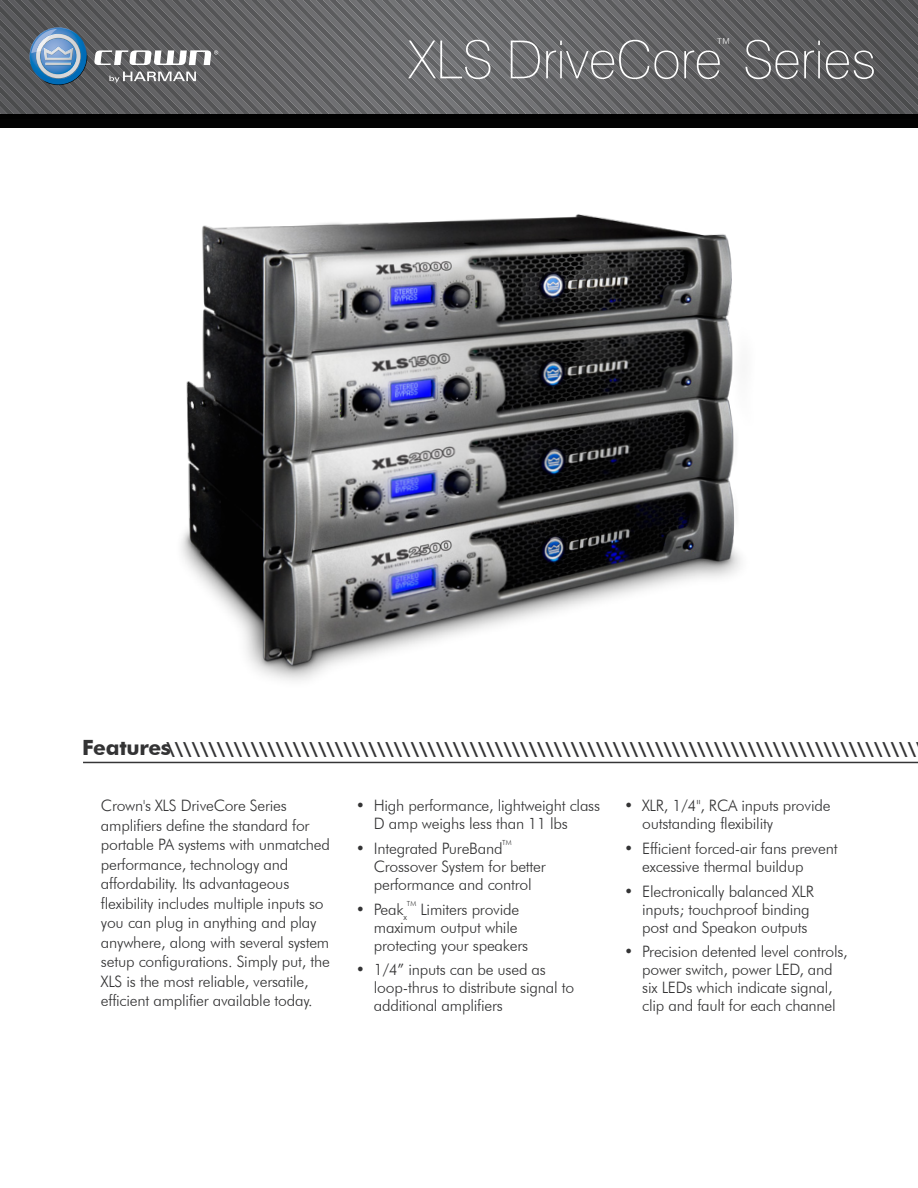
<style>
.page{position:relative;width:918px;height:1188px;background:#fff}
.page>*{position:absolute;margin:0;border:0;box-sizing:border-box;transform-origin:0 0}
.t1{font:100 52.5px "Swiss 721 BT";color:#fff}
.t2{font:100 22.5px "Swiss 721 BT";color:#fff}
.t3{font:900 18px "Futura BT";color:#333334}
.t4{font:300 15.75px/18px "Futura BT";letter-spacing:-.015em;color:#333334}
.t5{font:300 7.05px "Futura BT";color:#333334}
.s1{font-weight:700;font-size:21px}
</style>
<div class="page">
<div style="left:0;top:114px;width:918px;height:14px;background:#000"></div>
<svg style="left:0;top:0;width:918px;height:114px;background:#656669"></svg>
<hr style="left:83px;top:762px;width:835px;height:1px;background:#333334">
<img style="left:159px;top:214px;width:620px;height:550px">
<h2 class="t2" style="left:714px;top:33px;width:20px">™</h2>
<h1 class="t1" style="left:408px;top:28px;width:470px">XLS DriveCore Series</h1>
<p class="t3" style="left:82px;top:737px;width:835px"><span class="s1">Features</span>\\\\\\\\\\\\\\\\\\\\\\\\\\\\\\\\\\\\\\\\\\\\\\\\\\\\\\\\\\\\\\\\\\\\\\\\\\\\\\\\\\\\\\\\\</p>
<p class="t4" style="left:101px;top:796px;width:231px;line-height:19.5px">Crown's XLS DriveCore Series amplifiers define the standard for portable PA systems with unmatched performance, technology and affordability. Its advantageous flexibility includes multiple inputs so you can plug in anything and play anywhere, along with several system setup configurations. Simply put, the XLS is the most reliable, versatile, efficient amplifier available today.</p>
<p class="t4" style="left:374px;top:796px;width:228px;text-indent:-18px">• High performance, lightweight class<br>D amp weighs less than 11 lbs</p>
<p class="t4" style="left:356px;top:839px;width:148px">• Integrated PureBand</p>
<p class="t5" style="left:502px;top:839px;width:11px">TM</p>
<p class="t4" style="left:374px;top:857px;width:173px">Crossover System for better performance and control</p>
<p class="t4" style="left:356px;top:900px;width:53px">• Peak<sub>x</sub></p>
<p class="t5" style="left:407px;top:899px;width:11px">TM</p>
<p class="t4" style="left:374px;top:900px;width:156px;text-indent:47px">Limiters provide maximum output while protecting your speakers</p>
<p class="t4" style="left:374px;top:961px;width:202px;text-indent:-18px">• 1/4” inputs can be used as loop-thrus to distribute signal to additional amplifiers</p>
<p class="t4" style="left:642px;top:796px;width:190px;text-indent:-18px">• XLR, 1/4", RCA inputs provide outstanding flexibility</p>
<p class="t4" style="left:642px;top:839px;width:197px;text-indent:-18px">• Efficient forced-air fans prevent excessive thermal buildup</p>
<p class="t4" style="left:642px;top:882px;width:173px;text-indent:-18px">• Electronically balanced XLR inputs; touchproof binding post and Speakon outputs</p>
<p class="t4" style="left:624px;top:943px;width:225px;text-align:center">• Precision detented level controls, power switch, power LED, and<br>six LEDs which indicate signal,<br>clip and fault for each channel</p>
</div>
